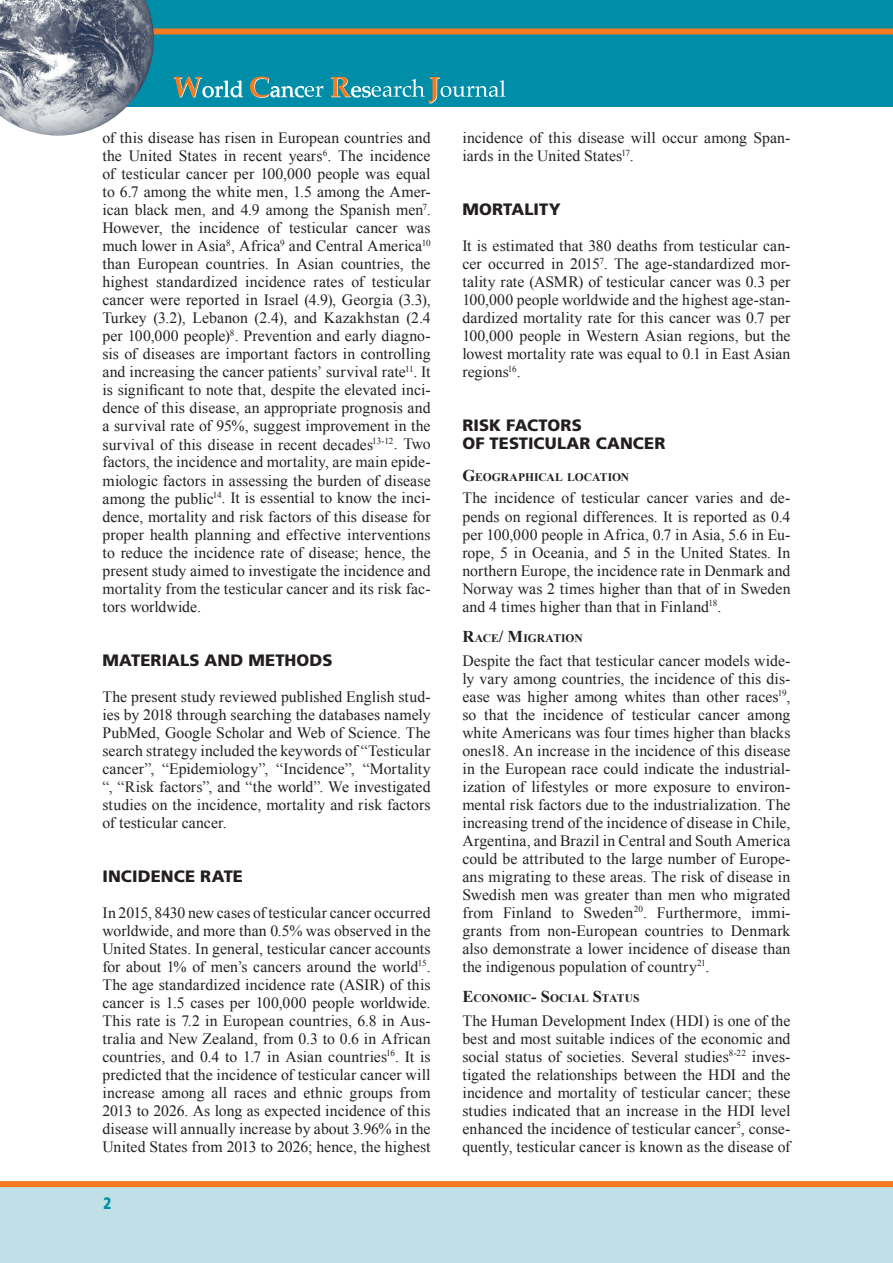
<style>
.page{position:relative;width:893px;height:1263px;background:#fff}
.page>*{position:absolute;margin:0;border:0;box-sizing:border-box;transform-origin:0 0}
.t1{font:900 16.5px/18px "Frutiger";letter-spacing:.005em;color:#231f20}
.t2{font:900 16.5px "Frutiger";color:#008da8;scale:.8 1}
.t3{font:15.75px/18px "Times New Roman";letter-spacing:.005em;color:#231f20;text-align:justify}
.t4{font:700 11.55px "Times New Roman";letter-spacing:-.01em;color:#231f20}
.s1{font-size:16.5px}
</style>
<div class="page">
<div style="left:0;top:0;width:893px;height:106px;background:#008da8"></div>
<div style="left:0;top:1181px;width:893px;height:82px;background:#c0e0e8"></div>
<div style="left:0;top:28px;width:893px;height:6px;background:#f47b21"></div>
<div style="left:0;top:1181px;width:893px;height:6px;background:#f47b21"></div>
<img style="left:0;top:0;width:154px;height:136px">
<svg style="left:173px;top:77px;width:70px;height:21px"></svg>
<svg style="left:250px;top:77px;width:73px;height:21px"></svg>
<svg style="left:331px;top:77px;width:174px;height:26px"></svg>
<p class="t3" style="left:102px;top:129px;width:330px">of this disease has risen in European countries and the United States in recent years<sup>6</sup>. The incidence of testicular cancer per 100,000 people was equal to 6.7 among the white men, 1.5 among the Amer&shy;ican black men, and 4.9 among the Spanish men<sup>7</sup>.<br>However, the incidence of testicular cancer was much lower in Asia<sup>8</sup>, Africa<sup>9</sup> and Central America<sup>10 </sup>than European countries. In Asian countries, the highest standardized incidence rates of testicular cancer were reported in Israel (4.9), Georgia (3.3), Turkey (3.2), Lebanon (2.4), and Kazakhstan (2.4 per 100,000 people)<sup>8</sup>. Prevention and early diagno&shy;sis of diseases are important factors in controlling and increasing the cancer patients’ survival rate<sup>11</sup>. It is significant to note that, despite the elevated inci&shy;dence of this disease, an appropriate prognosis and a survival rate of 95%, suggest improvement in the survival of this disease in recent decades<sup>13-12</sup>. Two factors, the incidence and mortality, are main epide&shy;miologic factors in assessing the burden of disease among the public<sup>14</sup>. It is essential to know the inci&shy;dence, mortality and risk factors of this disease for proper health planning and effective interventions to reduce the incidence rate of disease; hence, the present study aimed to investigate the incidence and mortality from the testicular cancer and its risk fac&shy;tors worldwide.</p>
<p class="t1" style="left:102px;top:651px;width:231px">MATERIALS AND METHODS</p>
<p class="t3" style="left:102px;top:687px;width:330px">The present study reviewed published English stud&shy;ies by 2018 through searching the databases namely PubMed, Google Scholar and Web of Science. The search strategy included the keywords of “Testicular cancer”, “Epidemiology”, “Incidence”, “Mortality “, “Risk factors”, and “the world”. We investigated studies on the incidence, mortality and risk factors of testicular cancer.</p>
<p class="t1" style="left:102px;top:867px;width:142px">INCIDENCE RATE</p>
<p class="t3" style="left:102px;top:903px;width:330px">In 2015, 8430 new cases of testicular cancer occurred worldwide, and more than 0.5% was observed in the United States. In general, testicular cancer accounts for about 1% of men’s cancers around the world<sup>15</sup>.<br>The age standardized incidence rate (ASIR) of this cancer is 1.5 cases per 100,000 people worldwide.<br>This rate is 7.2 in European countries, 6.8 in Aus&shy;tralia and New Zealand, from 0.3 to 0.6 in African countries, and 0.4 to 1.7 in Asian countries<sup>16</sup>. It is predicted that the incidence of testicular cancer will increase among all races and ethnic groups from 2013 to 2026. As long as expected incidence of this disease will annually increase by about 3.96% in the United States from 2013 to 2026; hence, the highest</p>
<p class="t2" style="left:104px;top:1193px;width:12px">2</p>
<p class="t3" style="left:462px;top:129px;width:330px">incidence of this disease will occur among Span&shy;iards in the United States<sup>17</sup>.</p>
<p class="t1" style="left:462px;top:201px;width:100px">MORTALITY</p>
<p class="t3" style="left:462px;top:237px;width:330px">It is estimated that 380 deaths from testicular can&shy;cer occurred in 2015<sup>7</sup>. The age-standardized mor&shy;tality rate (ASMR) of testicular cancer was 0.3 per 100,000 people worldwide and the highest age-stan&shy;dardized mortality rate for this cancer was 0.7 per 100,000 people in Western Asian regions, but the lowest mortality rate was equal to 0.1 in East Asian regions<sup>16</sup>.</p>
<p class="t1" style="left:462px;top:417px;width:205px">RISK FACTORS<br>OF TESTICULAR CANCER</p>
<p class="t4" style="left:462px;top:469px;width:168px"><span class="s1">G</span>EOGRAPHICAL LOCATION</p>
<p class="t3" style="left:462px;top:489px;width:330px">The incidence of testicular cancer varies and de&shy;pends on regional differences. It is reported as 0.4 per 100,000 people in Africa, 0.7 in Asia, 5.6 in Eu&shy;rope, 5 in Oceania, and 5 in the United States. In northern Europe, the incidence rate in Denmark and Norway was 2 times higher than that of in Sweden and 4 times higher than that in Finland<sup>18</sup>.</p>
<p class="t4" style="left:462px;top:630px;width:122px"><span class="s1">R</span>ACE<span class="s1">/ M</span>IGRATION</p>
<p class="t3" style="left:462px;top:651px;width:330px">Despite the fact that testicular cancer models wide&shy;ly vary among countries, the incidence of this dis&shy;ease was higher among whites than other races<sup>19</sup>, so that the incidence of testicular cancer among white Americans was four times higher than blacks ones18. An increase in the incidence of this disease in the European race could indicate the industrial&shy;ization of lifestyles or more exposure to environ&shy;mental risk factors due to the industrialization. The increasing trend of the incidence of disease in Chile, Argentina, and Brazil in Central and South America could be attributed to the large number of Europe&shy;ans migrating to these areas. The risk of disease in Swedish men was greater than men who migrated from Finland to Sweden<sup>20</sup>. Furthermore, immi&shy;grants from non-European countries to Denmark also demonstrate a lower incidence of disease than the indigenous population of country<sup>21</sup>.</p>
<p class="t4" style="left:462px;top:990px;width:178px"><span class="s1">E</span>CONOMIC<span class="s1">- S</span>OCIAL <span class="s1">S</span>TATUS</p>
<p class="t3" style="left:462px;top:1011px;width:330px">The Human Development Index (HDI) is one of the best and most suitable indices of the economic and social status of societies. Several studies<sup>8-22</sup> inves&shy;tigated the relationships between the HDI and the incidence and mortality of testicular cancer; these studies indicated that an increase in the HDI level enhanced the incidence of testicular cancer<sup>5</sup>, conse&shy;quently, testicular cancer is known as the disease of</p>
</div>
